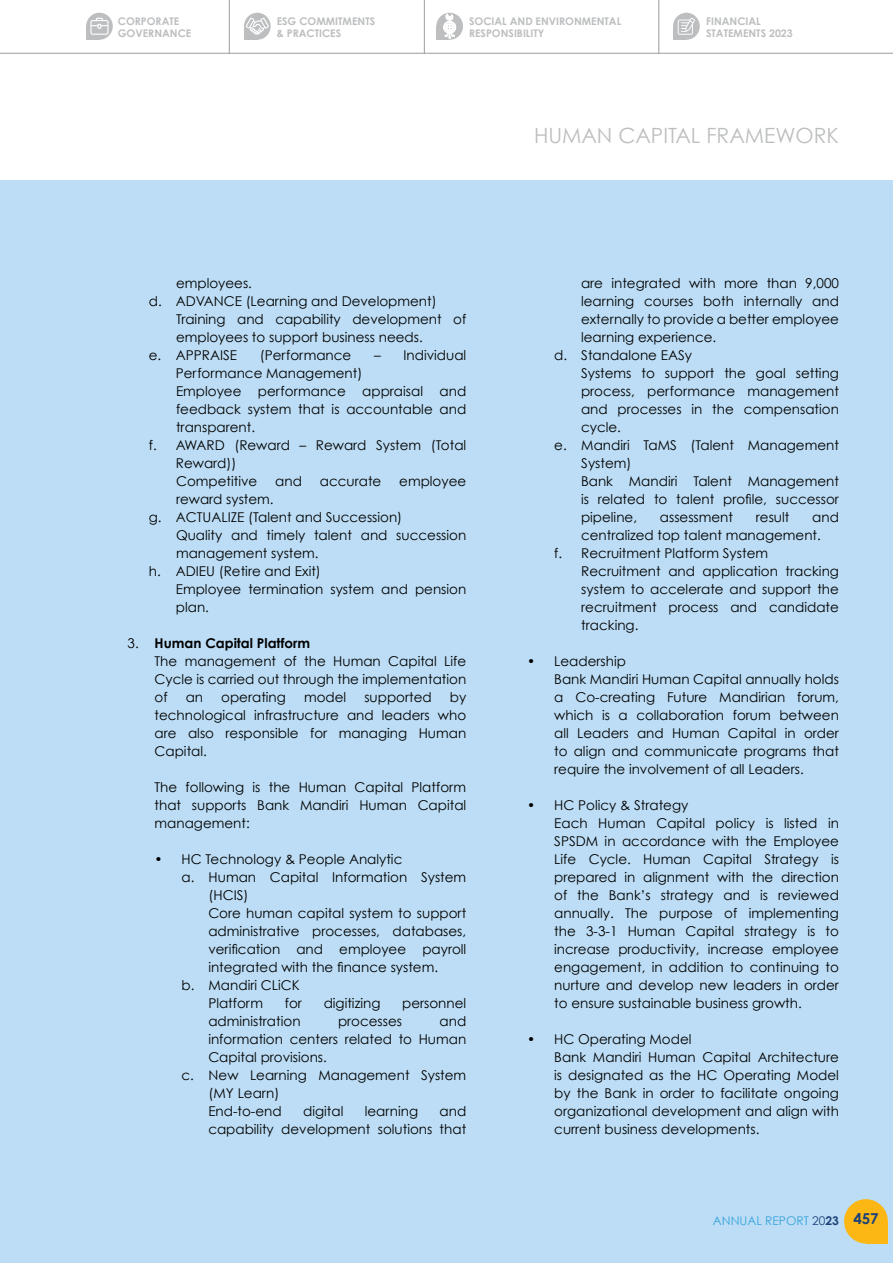
<style>
.page{position:relative;width:893px;height:1263px;background:#fff}
.page>*{position:absolute;margin:0;border:0;box-sizing:border-box;transform-origin:0 0}
.t1{font:21px "Century Gothic";color:#bcbec0}
.t2{font:13.5px/18px "Century Gothic";color:#000}
.t3{font:12px "Century Gothic";color:#37a3dc}
.t4{font:700 10.5px/12.6px "Century Gothic";color:#bcbec0}
.s1{font-weight:700}
.s2{color:#1c4278}
.s3{font-weight:700;color:#1c4278}
.s4{font-weight:700;font-size:15px;color:#1c4278}
</style>
<div class="page">
<div style="left:0;top:180px;width:893px;height:1083px;background:#bcddf5"></div>
<div style="left:844px;top:1199px;width:44px;height:44px;background:#fdb714;border-radius:50%"></div>
<div style="left:866px;top:1221px;width:22px;height:22px;background:#fdb714"></div>
<hr style="left:0;top:53px;width:893px;height:1px;background:#9c9c9c">
<hr style="left:229px;top:0;width:1px;height:54px;background:#9c9c9c">
<hr style="left:424px;top:0;width:1px;height:54px;background:#9c9c9c">
<hr style="left:658px;top:0;width:1px;height:54px;background:#9c9c9c">
<div style="left:86px;top:13px;width:27px;height:27px;background:#bcbec0;border-radius:50%"></div>
<div style="left:86px;top:26px;width:13px;height:14px;background:#bcbec0"></div>
<div style="left:244px;top:13px;width:27px;height:27px;background:#bcbec0;border-radius:50%"></div>
<div style="left:244px;top:26px;width:13px;height:14px;background:#bcbec0"></div>
<div style="left:436px;top:13px;width:27px;height:27px;background:#bcbec0;border-radius:50%"></div>
<div style="left:436px;top:26px;width:14px;height:14px;background:#bcbec0"></div>
<div style="left:673px;top:13px;width:27px;height:27px;background:#bcbec0;border-radius:50%"></div>
<div style="left:673px;top:26px;width:13px;height:14px;background:#bcbec0"></div>
<svg style="left:90px;top:18px;width:19px;height:17px"></svg>
<svg style="left:246px;top:18px;width:23px;height:17px"></svg>
<svg style="left:678px;top:18px;width:17px;height:17px"></svg>
<svg style="left:443px;top:12px;width:14px;height:27px"></svg>
<hr style="left:0;top:0;width:1px;height:53px;background:#1c4278">
<p class="t4" style="left:118px;top:14px;width:75px">CORPORATE<br>GOVERNANCE</p>
<p class="t4" style="left:277px;top:14px;width:100px">ESG COMMITMENTS &amp; PRACTICES</p>
<p class="t4" style="left:469px;top:14px;width:154px">SOCIAL AND ENVIRONMENTAL<br>RESPONSIBILITY</p>
<p class="t4" style="left:706px;top:14px;width:13px">Financial<br>Statement</p>
<p class="t4" style="left:761px;top:27px;width:33px">S 2023</p>
<p class="t2" style="left:176px;top:274px;width:77px">employees.</p>
<p class="t2" style="left:149px;top:292px;width:289px">d. ADVANCE (Learning and Development)</p>
<p class="t2" style="left:176px;top:310px;width:292px">Training and capability development of</p>
<p class="t2" style="left:176px;top:328px;width:248px">employees to support business needs.</p>
<p class="t2" style="left:149px;top:346px;width:90px">e. APPRAISE</p>
<p class="t2" style="left:260px;top:346px;width:93px">(Performance</p>
<p class="t2" style="left:374px;top:346px;width:94px">– Individual</p>
<p class="t2" style="left:176px;top:364px;width:188px">Performance Management)</p>
<p class="t2" style="left:176px;top:382px;width:292px">Employee performance appraisal and</p>
<p class="t2" style="left:176px;top:400px;width:292px">feedback system that is accountable and</p>
<p class="t2" style="left:176px;top:418px;width:81px">transparent.</p>
<p class="t2" style="left:149px;top:436px;width:319px">f. AWARD (Reward – Reward System (Total</p>
<p class="t2" style="left:176px;top:454px;width:62px">Reward))</p>
<p class="t2" style="left:176px;top:472px;width:83px">Competitive</p>
<p class="t2" style="left:275px;top:472px;width:28px">and</p>
<p class="t2" style="left:320px;top:472px;width:63px">accurate</p>
<p class="t2" style="left:399px;top:472px;width:68px">employee</p>
<p class="t2" style="left:176px;top:490px;width:99px">reward system.</p>
<p class="t2" style="left:149px;top:508px;width:255px">g. ACTUALIZE (Talent and Succession)</p>
<p class="t2" style="left:176px;top:526px;width:292px">Quality and timely talent and succession</p>
<p class="t2" style="left:176px;top:544px;width:144px">management system.</p>
<p class="t2" style="left:149px;top:562px;width:174px">h. ADIEU (Retire and Exit)</p>
<p class="t2" style="left:176px;top:580px;width:292px">Employee termination system and pension</p>
<p class="t2" style="left:176px;top:598px;width:35px">plan.</p>
<p class="t2" style="left:155px;top:634px;width:313px;text-indent:-27px">3. <span class="s1">Human Capital Platform<br></span>The management of the Human Capital Life<br>Cycle is carried out through the implementation of</p>
<p class="t2" style="left:186px;top:688px;width:19px">an</p>
<p class="t2" style="left:221px;top:688px;width:66px">operating</p>
<p class="t2" style="left:304px;top:688px;width:44px">model</p>
<p class="t2" style="left:364px;top:688px;width:69px">supported</p>
<p class="t2" style="left:155px;top:688px;width:313px;text-align:justify;text-indent:295px">by technological infrastructure and leaders who are also responsible for managing Human Capital.</p>
<p class="t2" style="left:155px;top:778px;width:313px;text-align:justify">The following is the Human Capital Platform that supports Bank Mandiri Human Capital management:</p>
<p class="t2" style="left:155px;top:850px;width:249px">• HC Technology &amp; People Analytic</p>
<p class="t2" style="left:182px;top:868px;width:286px">a. Human Capital Information System</p>
<p class="t2" style="left:209px;top:886px;width:41px">(HCIS)</p>
<p class="t2" style="left:208px;top:904px;width:259px">Core human capital system to support</p>
<p class="t2" style="left:208px;top:922px;width:259px">administrative processes, databases,</p>
<p class="t2" style="left:208px;top:940px;width:259px">verification and employee payroll</p>
<p class="t2" style="left:208px;top:958px;width:231px">integrated with the finance system.</p>
<p class="t2" style="left:182px;top:976px;width:120px">b. Mandiri CLiCK</p>
<p class="t2" style="left:208px;top:994px;width:56px">Platform</p>
<p class="t2" style="left:285px;top:994px;width:19px">for</p>
<p class="t2" style="left:324px;top:994px;width:58px">digitizing</p>
<p class="t2" style="left:402px;top:994px;width:66px">personnel</p>
<p class="t2" style="left:208px;top:1012px;width:94px">administration</p>
<p class="t2" style="left:338px;top:1012px;width:66px">processes</p>
<p class="t2" style="left:440px;top:1012px;width:28px">and</p>
<p class="t2" style="left:208px;top:1030px;width:259px">information centers related to Human</p>
<p class="t2" style="left:208px;top:1048px;width:120px">Capital provisions.</p>
<p class="t2" style="left:182px;top:1066px;width:286px">c. New Learning Management System</p>
<p class="t2" style="left:209px;top:1084px;width:72px">(MY Learn)</p>
<p class="t2" style="left:208px;top:1102px;width:75px">End-to-end</p>
<p class="t2" style="left:303px;top:1102px;width:42px">digital</p>
<p class="t2" style="left:365px;top:1102px;width:55px">learning</p>
<p class="t2" style="left:208px;top:1102px;width:259px;text-align:right">and<br>capability development solutions that</p>
<h1 class="t1" style="left:534px;top:123px;width:306px">HUMAN CAPITAL FRAMEWORK</h1>
<p class="t2" style="left:581px;top:274px;width:259px">are integrated with more than 9,000</p>
<p class="t2" style="left:581px;top:292px;width:259px">learning courses both internally and</p>
<p class="t2" style="left:581px;top:310px;width:259px">externally to provide a better employee</p>
<p class="t2" style="left:581px;top:328px;width:137px">learning experience.</p>
<p class="t2" style="left:554px;top:346px;width:139px">d. Standalone EASy</p>
<p class="t2" style="left:581px;top:364px;width:259px">Systems to support the goal setting</p>
<p class="t2" style="left:581px;top:382px;width:259px">process, performance management</p>
<p class="t2" style="left:581px;top:400px;width:259px">and processes in the compensation</p>
<p class="t2" style="left:581px;top:418px;width:41px">cycle.</p>
<p class="t2" style="left:554px;top:436px;width:286px">e. Mandiri TaMS (Talent Management</p>
<p class="t2" style="left:581px;top:454px;width:52px">System)</p>
<p class="t2" style="left:581px;top:472px;width:259px">Bank Mandiri Talent Management</p>
<p class="t2" style="left:581px;top:490px;width:259px">is related to talent profile, successor</p>
<p class="t2" style="left:581px;top:508px;width:58px">pipeline,</p>
<p class="t2" style="left:660px;top:508px;width:75px">assessment</p>
<p class="t2" style="left:756px;top:508px;width:35px">result</p>
<p class="t2" style="left:812px;top:508px;width:28px">and</p>
<p class="t2" style="left:581px;top:526px;width:241px">centralized top talent management.</p>
<p class="t2" style="left:554px;top:544px;width:215px">f. Recruitment Platform System</p>
<p class="t2" style="left:581px;top:562px;width:259px">Recruitment and application tracking</p>
<p class="t2" style="left:581px;top:580px;width:259px">system to accelerate and support the</p>
<p class="t2" style="left:581px;top:598px;width:259px">recruitment process and candidate</p>
<p class="t2" style="left:581px;top:616px;width:59px">tracking.</p>
<p class="t2" style="left:554px;top:652px;width:286px;text-indent:-27px">• Leadership<br>Bank Mandiri Human Capital annually holds a Co-creating Future Mandirian forum, which is a collaboration forum between all Leaders and Human Capital in order to align and communicate programs that require the involvement of all Leaders.</p>
<p class="t2" style="left:554px;top:796px;width:286px;text-indent:-27px">• HC Policy &amp; Strategy<br>Each Human Capital policy is listed in SPSDM in accordance with the Employee Life Cycle. Human Capital Strategy is prepared in alignment with the direction of the Bank’s strategy and is reviewed annually. The purpose of implementing the 3-3-1 Human Capital strategy is to increase productivity, increase employee engagement, in addition to continuing to nurture and develop new leaders in order to ensure sustainable business growth.</p>
<p class="t2" style="left:554px;top:1030px;width:286px;text-indent:-27px">• HC Operating Model<br>Bank Mandiri Human Capital Architecture is designated as the HC Operating Model by the Bank in order to facilitate ongoing organizational development and align with current business developments.</p>
<p class="t3" style="left:713px;top:1214px;width:167px">ANNUAL REPORT <span class="s2">20</span><span class="s3">23</span> <span class="s4">457</span></p>
</div>
